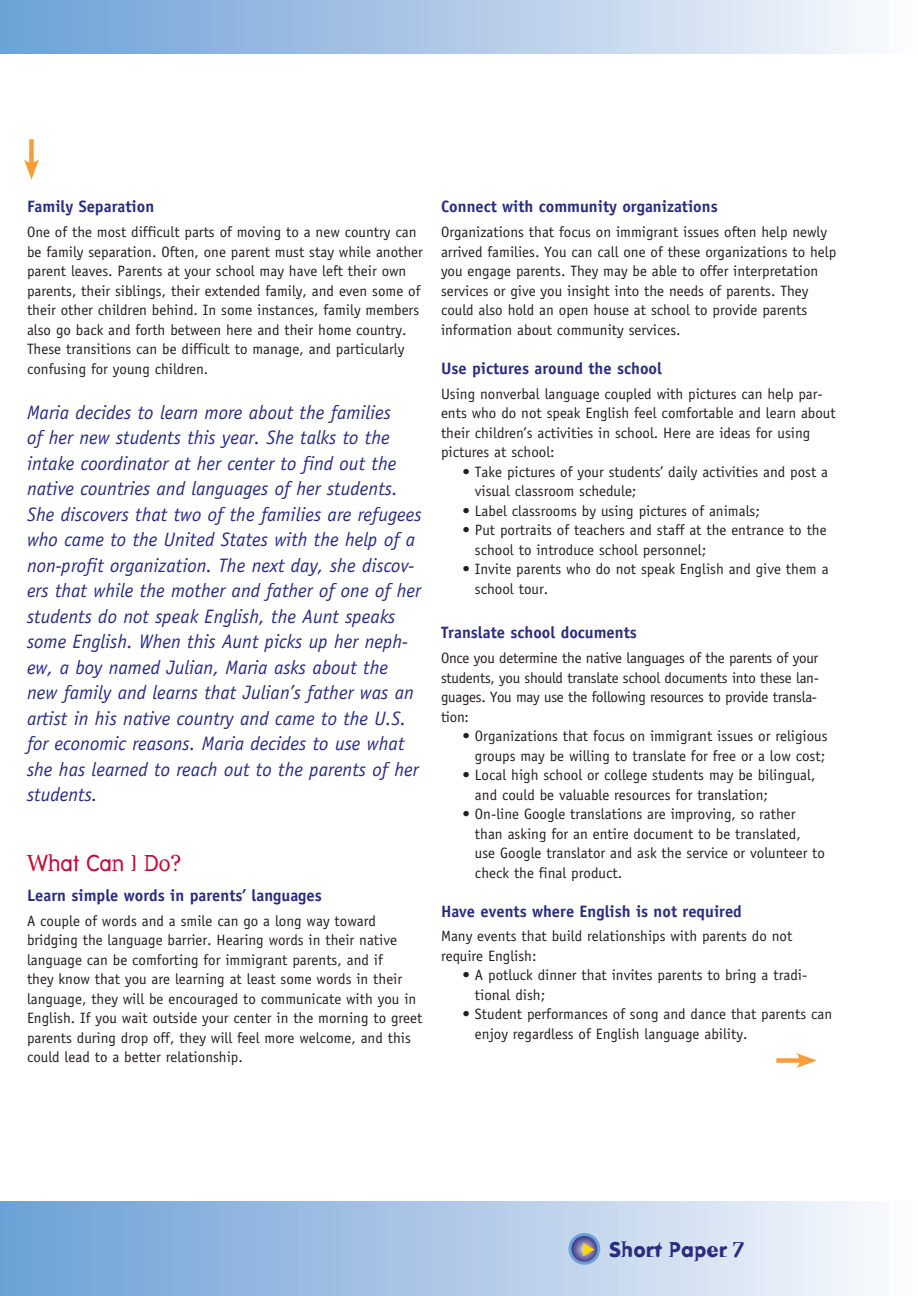
<style>
.page{position:relative;width:918px;height:1296px;background:#fff}
.page>*{position:absolute;margin:0;border:0;box-sizing:border-box;transform-origin:0 0}
.t1{font:22.5px "Dead History Roman";color:#c40c37}
.t2{font:700 21px "Dead History";color:#2a2d80}
.t3{font:italic 19.5px/25.5px "Officina Sans";color:#2a2d80}
.body_copy_new{font:700 16.5px "Officina Sans";color:#2a2d80}
.t4{font:15px/19.5px "Officina Sans";color:#231f20}
.t5{font:15px/19.5px "Officina Sans";letter-spacing:-.02em;color:#231f20}
</style>
<div class="page">
<div style="left:0;top:0;width:918px;height:54px;background:linear-gradient(to right,#6b9ed5,#fafafd)"></div>
<div style="left:0;top:1202px;width:918px;height:94px;background:linear-gradient(to right,#6a9ed5,#faf9fd)"></div>
<svg style="left:570px;top:1234px;width:29px;height:29px"></svg>
<div style="left:569px;top:1233px;width:31px;height:32px;border:3px solid #6aa2d6;border-radius:50%"></div>
<div style="left:29px;top:139px;width:5px;height:28px;background:#f89d38"></div>
<svg style="left:24px;top:159px;width:15px;height:21px"></svg>
<div style="left:776px;top:1058px;width:28px;height:5px;background:#f89d38"></div>
<svg style="left:796px;top:1053px;width:21px;height:15px"></svg>
<svg style="left:583px;top:1242px;width:12px;height:14px"></svg>
<p class="body_copy_new" style="left:27px;top:197px;width:129px">Family Separation</p>
<p class="t4" style="left:27px;top:223px;width:397px">One of the most difficult parts of moving to a new country can be family separation. Often, one parent must stay while another parent leaves. Parents at your school may have left their own parents, their siblings, their extended family, and even some of their other children behind. In some instances, family members also go back and forth between here and their home country.<br>These transitions can be difficult to manage, and particularly confusing for young children.</p>
<p class="t3" style="left:27px;top:400px;width:396px">Maria decides to learn more about the families<br>of her new students this year. She talks to the intake coordinator at her center to find out the native countries and languages of her students.<br>She discovers that two of the families are refugees who came to the United States with the help of a non-profit organization. The next day, she discov&shy;ers that while the mother and father of one of her students do not speak English, the Aunt speaks some English. When this Aunt picks up her neph&shy;ew, a boy named Julian, Maria asks about the new family and learns that Julian’s father was an artist in his native country and came to the U.S. for economic reasons. Maria decides to use what she has learned to reach out to the parents of her students.</p>
<p class="t1" style="left:27px;top:847px;width:156px">What Can I Do?</p>
<p class="body_copy_new" style="left:27px;top:885px;width:296px">Learn simple words in parents’ languages</p>
<p class="t4" style="left:27px;top:911px;width:397px">A couple of words and a smile can go a long way toward bridging the language barrier. Hearing words in their native language can be comforting for immigrant parents, and if<br>they know that you are learning at least some words in their language, they will be encouraged to communicate with you in English. If you wait outside your center in the morning to greet parents during drop off, they will feel more welcome, and this could lead to a better relationship.</p>
<p class="body_copy_new" style="left:441px;top:197px;width:278px">Connect with community organizations</p>
<p class="t4" style="left:441px;top:223px;width:397px">Organizations that focus on immigrant issues often help newly arrived families. You can call one of these organizations to help you engage parents. They may be able to offer interpretation services or give you insight into the needs of parents. They could also hold an open house at school to provide parents information about community services.</p>
<p class="body_copy_new" style="left:441px;top:358px;width:223px">Use pictures around the school</p>
<p class="t4" style="left:441px;top:384px;width:396px">Using nonverbal language coupled with pictures can help par&shy;ents who do not speak English feel comfortable and learn about their children’s activities in school. Here are ideas for using pictures at school:</p>
<p class="t4" style="left:475px;top:462px;width:355px;text-indent:-12px">• Take pictures of your students’ daily activities and post a visual classroom schedule;</p>
<p class="t4" style="left:463px;top:501px;width:299px">• Label classrooms by using pictures of animals;</p>
<p class="t4" style="left:475px;top:520px;width:353px;text-indent:-12px">• Put portraits of teachers and staff at the entrance to the school to introduce school personnel;</p>
<p class="t4" style="left:475px;top:559px;width:355px;text-indent:-12px">• Invite parents who do not speak English and give them a school tour.</p>
<p class="body_copy_new" style="left:441px;top:622px;width:197px">Translate school documents</p>
<p class="t5" style="left:441px;top:648px;width:380px">Once you determine the native languages of the parents of your students, you should translate school documents into these lan&shy;guages. You may use the following resources to provide transla&shy;tion:</p>
<p class="t4" style="left:463px;top:726px;width:366px;text-align:right">• Organizations that focus on immigrant issues or religious groups may be willing to translate for free or a low cost;</p>
<p class="t4" style="left:475px;top:765px;width:342px;text-indent:-12px">• Local high school or college students may be bilingual, and could be valuable resources for translation;</p>
<p class="t4" style="left:475px;top:804px;width:352px;text-indent:-12px">• On-line Google translations are improving, so rather than asking for an entire document to be translated,<br>use Google translator and ask the service or volunteer to check the final product.</p>
<p class="body_copy_new" style="left:441px;top:901px;width:302px">Have events where English is not required</p>
<p class="t4" style="left:441px;top:927px;width:353px">Many events that build relationships with parents do not require English:</p>
<p class="t4" style="left:475px;top:966px;width:334px;text-indent:-12px">• A potluck dinner that invites parents to bring a tradi&shy;tional dish;</p>
<p class="t4" style="left:475px;top:1005px;width:359px;text-indent:-12px">• Student performances of song and dance that parents can enjoy regardless of English language ability.</p>
<h2 class="t2" style="left:609px;top:1235px;width:136px">Short Paper 7</h2>
</div>
